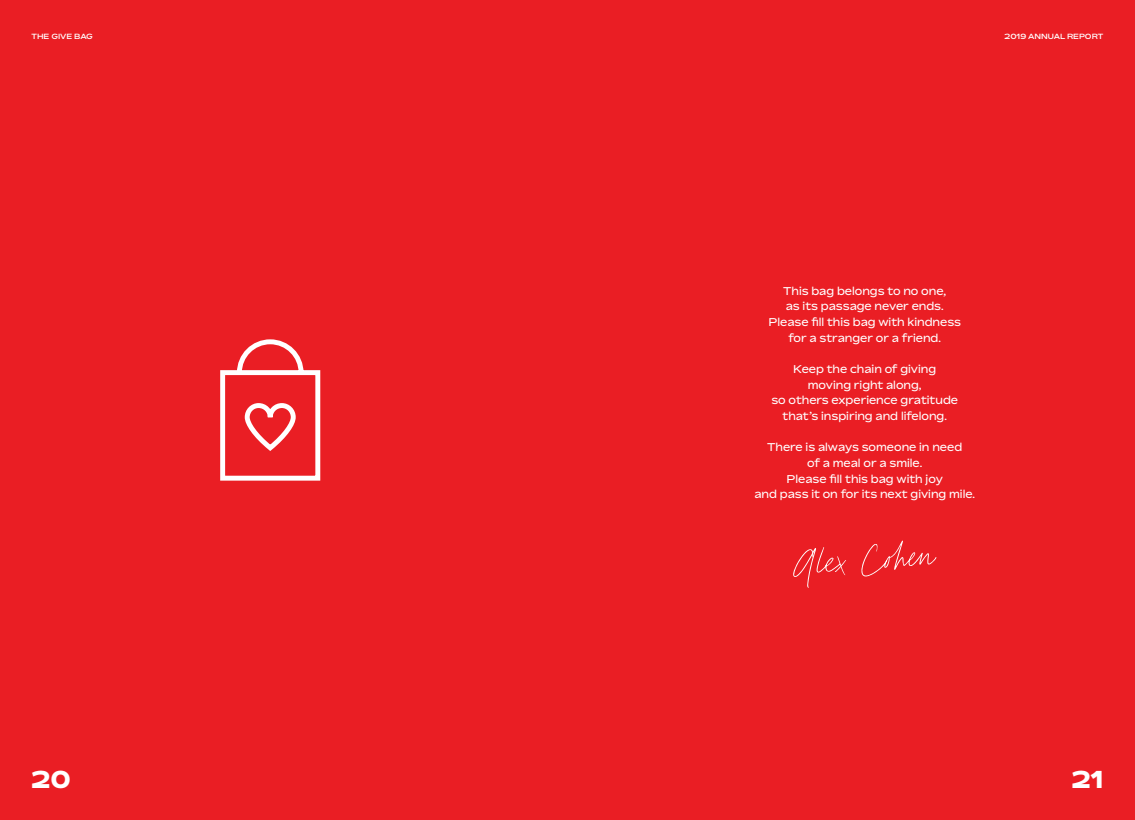
<style>
.page{position:relative;width:1135px;height:820px;background:#fff}
.page>*{position:absolute;margin:0;border:0;box-sizing:border-box;transform-origin:0 0}
.t1{font:900 24.38px "Bossa";color:#fff}
.t2{font:11.25px/15.6px "Bossa";color:#fff;text-align:center}
.t3{font:500 7.5px "Bossa";color:#fff}
</style>
<div class="page">
<div style="left:567px;top:0;width:567px;height:819px;background:#ea1e24"></div>
<div style="left:0;top:0;width:567px;height:819px;background:#ea1e24"></div>
<svg style="left:220px;top:339px;width:101px;height:142px"></svg>
<svg style="left:793px;top:540px;width:143px;height:47px"></svg>
<p class="t3" style="left:32px;top:31px;width:63px">THE GIVE BAG</p>
<p class="t3" style="left:1004px;top:31px;width:100px">2019 ANNUAL REPORT</p>
<p class="t2" style="left:768px;top:283px;width:194px">This bag belongs to no one,<br>as its passage never ends.<br>Please fill this bag with kindness for a stranger or a friend.</p>
<p class="t2" style="left:771px;top:361px;width:188px">Keep the chain of giving moving right along,<br>so others experience gratitude that’s inspiring and lifelong.</p>
<p class="t2" style="left:754px;top:439px;width:222px">There is always someone in need<br>of a meal or a smile.<br>Please fill this bag with joy<br>and pass it on for its next giving mile.</p>
<h1 class="t1" style="left:32px;top:763px;width:41px">20</h1>
<h1 class="t1" style="left:1071px;top:763px;width:33px">21</h1>
</div>
